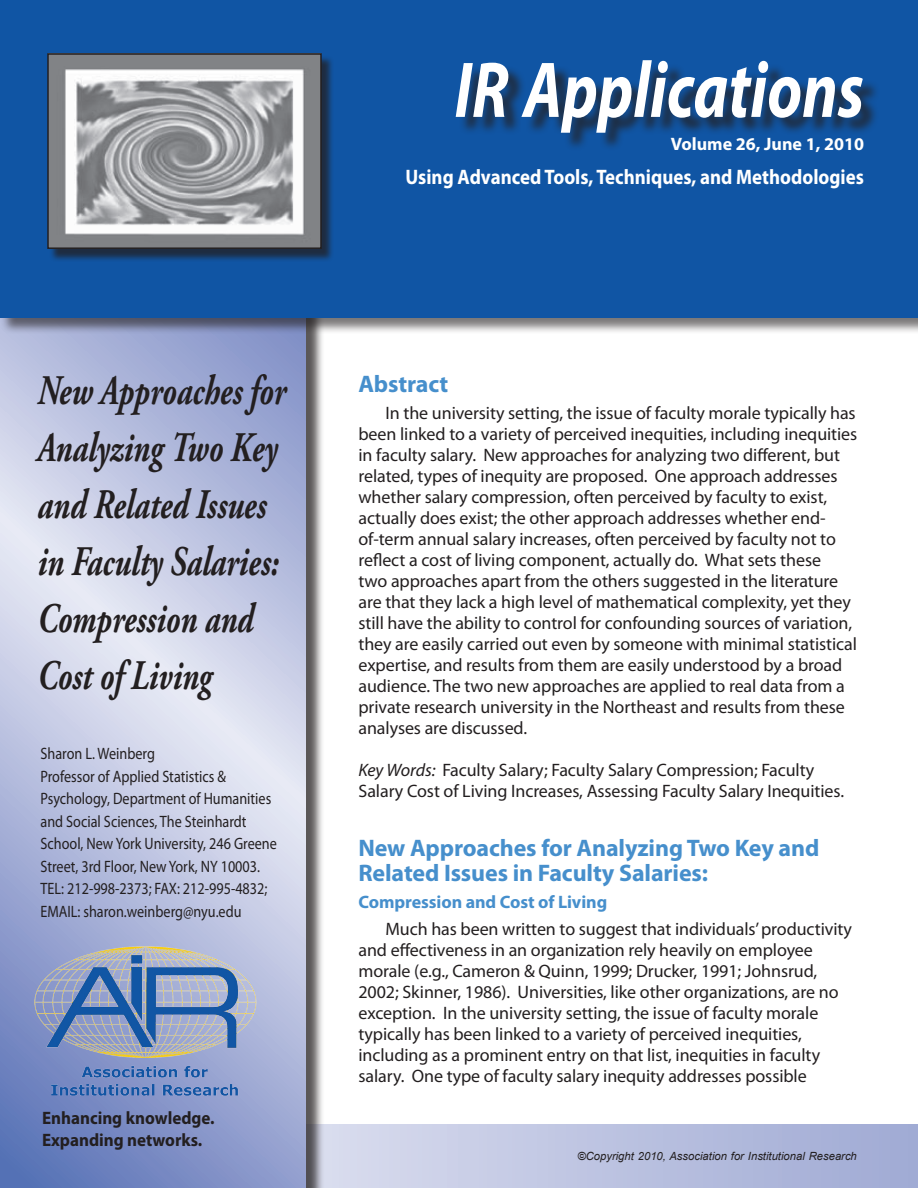
<style>
.page{position:relative;width:918px;height:1188px;background:#fff}
.page>*{position:absolute;margin:0;border:0;box-sizing:border-box;transform-origin:0 0}
.t1{font:italic 700 79.8px "Myriad Pro";color:#fff;scale:.79 1}
.t2{font:italic 700 42px/57px "Adobe Garamond Pro";color:#231f20;scale:.74 1}
.subhead_IR{font:700 24px/25.5px "Myriad Pro";letter-spacing:-.005em;color:#468fcc}
.t3{font:700 21px "Myriad Pro";color:#fff;scale:.9 1}
.t4{font:18px/21px "Myriad Pro";letter-spacing:-.005em;color:#231f20}
.t5{font:700 18px/22.8px "Myriad Pro";color:#231f20;scale:.95 1}
.subhead_IR-2{font:700 18px "Myriad Pro";letter-spacing:-.005em;color:#468fcc}
.t6{font:700 18px "Myriad Pro";color:#fff}
.t7{font:16.5px/22.5px "Myriad Pro";color:#231f20;scale:.86 1}
.t8{font:italic 11.25px "Arial";color:#231f20}
.s1{font-style:italic}
</style>
<div class="page">
<svg style="left:0;top:1125px;width:918px;height:63px;background:#bac1df"></svg>
<div style="left:3px;top:98px;width:322px;height:1090px;background:#231f20;opacity:.75"></div>
<svg style="left:1px;top:334px;width:305px;height:854px;background:#b9c0df"></svg>
<div style="left:0;top:0;width:918px;height:334px;background:#231f20;opacity:.6"></div>
<div style="left:0;top:0;width:918px;height:318px;background:#1055a4"></div>
<div style="left:458px;top:62px;width:422px;height:89px;background:#231f20;opacity:.75"></div>
<div style="left:49px;top:55px;width:286px;height:207px;background:#231f20;opacity:.75"></div>
<img style="left:50px;top:56px;width:269px;height:190px">
<div style="left:47px;top:53px;width:275px;height:196px;border:2px solid #231f20"></div>
<img style="left:10px;top:942px;width:270px;height:159px">
<p class="t1" style="left:455px;top:38px;width:520px">IR Applications</p>
<p class="t6" style="left:671px;top:132px;width:195px">Volume 26, June 1, 2010</p>
<p class="t3" style="left:406px;top:163px;width:511px">Using Advanced Tools, Techniques, and Methodologies</p>
<p class="t2" style="left:38px;top:363px;width:337px">New Approaches for<br>Analyzing Two Key and Related Issues in Faculty Salaries:</p>
<p class="t2" style="left:38px;top:591px;width:294px">Compression and<br>Cost of Living</p>
<p class="t7" style="left:40px;top:742px;width:135px">Sharon L. Weinberg</p>
<p class="t7" style="left:40px;top:765px;width:276px">Professor of Applied Statistics &amp; Psychology, Department of Humanities and Social Sciences, The Steinhardt School, New York University, 246 Greene Street, 3rd Floor, New York, NY 10003.</p>
<p class="t7" style="left:40px;top:877px;width:265px">TEL: 212-998-2373; FAX: 212-995-4832;<br>EMAIL: sharon.weinberg@nyu.edu</p>
<p class="t5" style="left:42px;top:1105px;width:183px">Enhancing knowledge.<br>Expanding networks.</p>
<p class="subhead_IR" style="left:358px;top:370px;width:91px">Abstract</p>
<p class="t4" style="left:358px;top:402px;width:500px;text-indent:27px">In the university setting, the issue of faculty morale typically has been linked to a variety of perceived inequities, including inequities in faculty salary. New approaches for analyzing two different, but related, types of inequity are proposed. One approach addresses whether salary compression, often perceived by faculty to exist, actually does exist; the other approach addresses whether end&shy;of-term annual salary increases, often perceived by faculty not to reflect a cost of living component, actually do. What sets these<br>two approaches apart from the others suggested in the literature are that they lack a high level of mathematical complexity, yet they still have the ability to control for confounding sources of variation, they are easily carried out even by someone with minimal statistical expertise, and results from them are easily understood by a broad audience. The two new approaches are applied to real data from a private research university in the Northeast and results from these analyses are discussed.</p>
<p class="t4" style="left:358px;top:759px;width:487px"><span class="s1">Key Words:</span> Faculty Salary; Faculty Salary Compression; Faculty<br>Salary Cost of Living Increases, Assessing Faculty Salary Inequities.</p>
<p class="subhead_IR" style="left:358px;top:834px;width:462px">New Approaches for Analyzing Two Key and<br>Related Issues in Faculty Salaries:</p>
<p class="subhead_IR-2" style="left:358px;top:890px;width:250px">Compression and Cost of Living</p>
<p class="t4" style="left:358px;top:918px;width:495px;text-indent:27px">Much has been written to suggest that individuals’ productivity and effectiveness in an organization rely heavily on employee morale (e.g., Cameron &amp; Quinn, 1999; Drucker, 1991; Johnsrud, 2002; Skinner, 1986). Universities, like other organizations, are no exception. In the university setting, the issue of faculty morale typically has been linked to a variety of perceived inequities, including as a prominent entry on that list, inequities in faculty salary. One type of faculty salary inequity addresses possible</p>
<p class="t8" style="left:578px;top:1148px;width:281px">©Copyright 2010, Association for Institutional Research</p>
</div>
